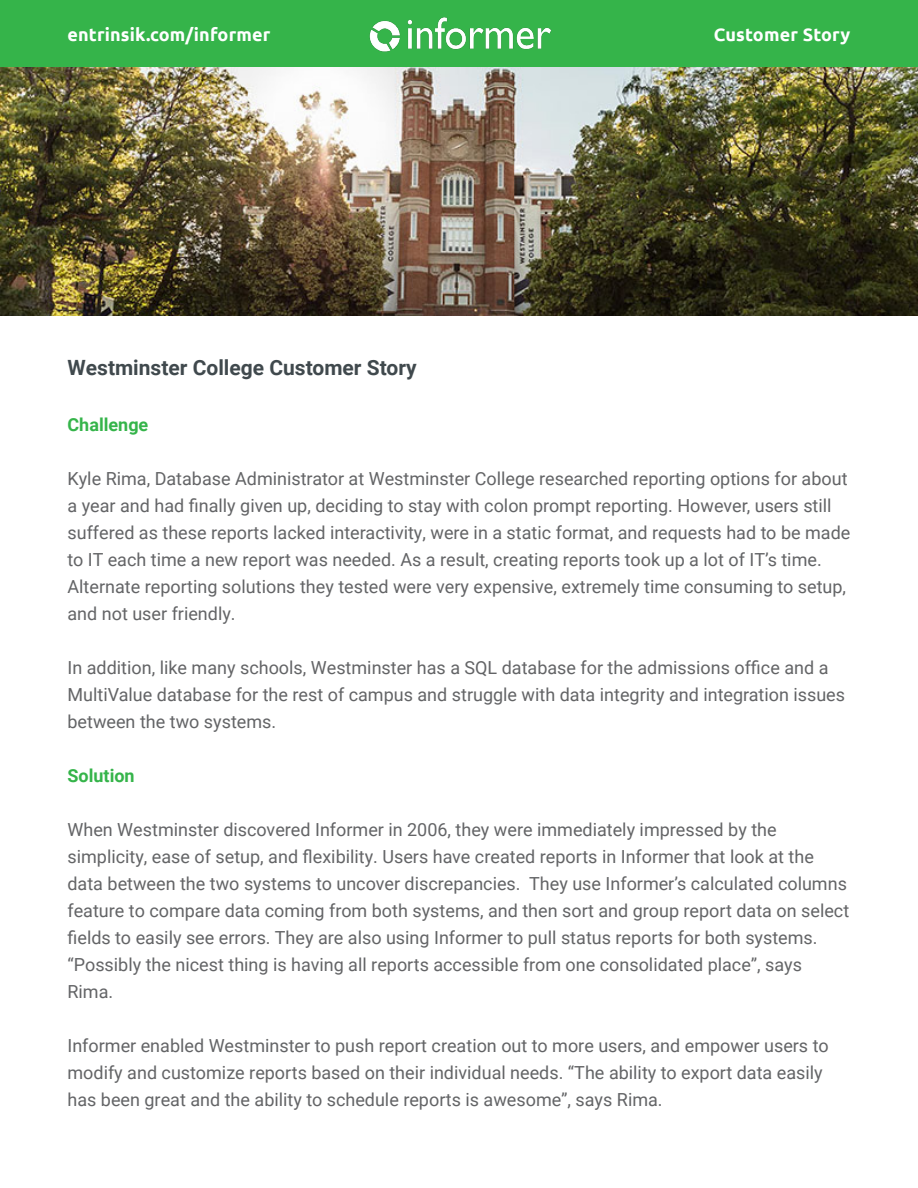
<style>
.page{position:relative;width:918px;height:1188px;background:#fff}
.page>*{position:absolute;margin:0;border:0;box-sizing:border-box;transform-origin:0 0}
.t1{font:700 21px "Roboto";color:#40494d}
.t2{font:18px/27px "Roboto";color:#636466}
.t3{font:700 18px "Ubuntu";letter-spacing:.01em;color:#fff}
.t4{font:700 18px "Roboto";color:#35b44a}
</style>
<div class="page">
<div style="left:0;top:0;width:918px;height:68px;background:#35b44a"></div>
<img style="left:369px;top:17px;width:182px;height:35px">
<img style="left:0;top:68px;width:918px;height:247px">
<p class="t3" style="left:68px;top:24px;width:204px">entrinsik.com/informer</p>
<p class="t3" style="left:714px;top:24px;width:138px">Customer Story</p>
<p class="t1" style="left:68px;top:353px;width:351px">Westminster College Customer Story</p>
<p class="t4" style="left:68px;top:412px;width:82px">Challenge</p>
<p class="t2" style="left:68px;top:465px;width:784px">Kyle Rima, Database Administrator at Westminster College researched reporting options for about a year and had finally given up, deciding to stay with colon prompt reporting. However, users still suffered as these reports lacked interactivity, were in a static format, and requests had to be made to IT each time a new report was needed. As a result, creating reports took up a lot of IT’s time.<br>Alternate reporting solutions they tested were very expensive, extremely time consuming to setup, and not user friendly.</p>
<p class="t2" style="left:68px;top:654px;width:779px">In addition, like many schools, Westminster has a SQL database for the admissions office and a<br>MultiValue database for the rest of campus and struggle with data integrity and integration issues between the two systems.</p>
<p class="t4" style="left:68px;top:763px;width:69px">Solution</p>
<p class="t2" style="left:68px;top:816px;width:783px">When Westminster discovered Informer in 2006, they were immediately impressed by the simplicity, ease of setup, and flexibility. Users have created reports in Informer that look at the data between the two systems to uncover discrepancies. They use Informer’s calculated columns feature to compare data coming from both systems, and then sort and group report data on select fields to easily see errors. They are also using Informer to pull status reports for both systems. “Possibly the nicest thing is having all reports accessible from one consolidated place”, says Rima.</p>
<p class="t2" style="left:68px;top:1032px;width:763px">Informer enabled Westminster to push report creation out to more users, and empower users to modify and customize reports based on their individual needs. “The ability to export data easily has been great and the ability to schedule reports is awesome”, says Rima.</p>
</div>
